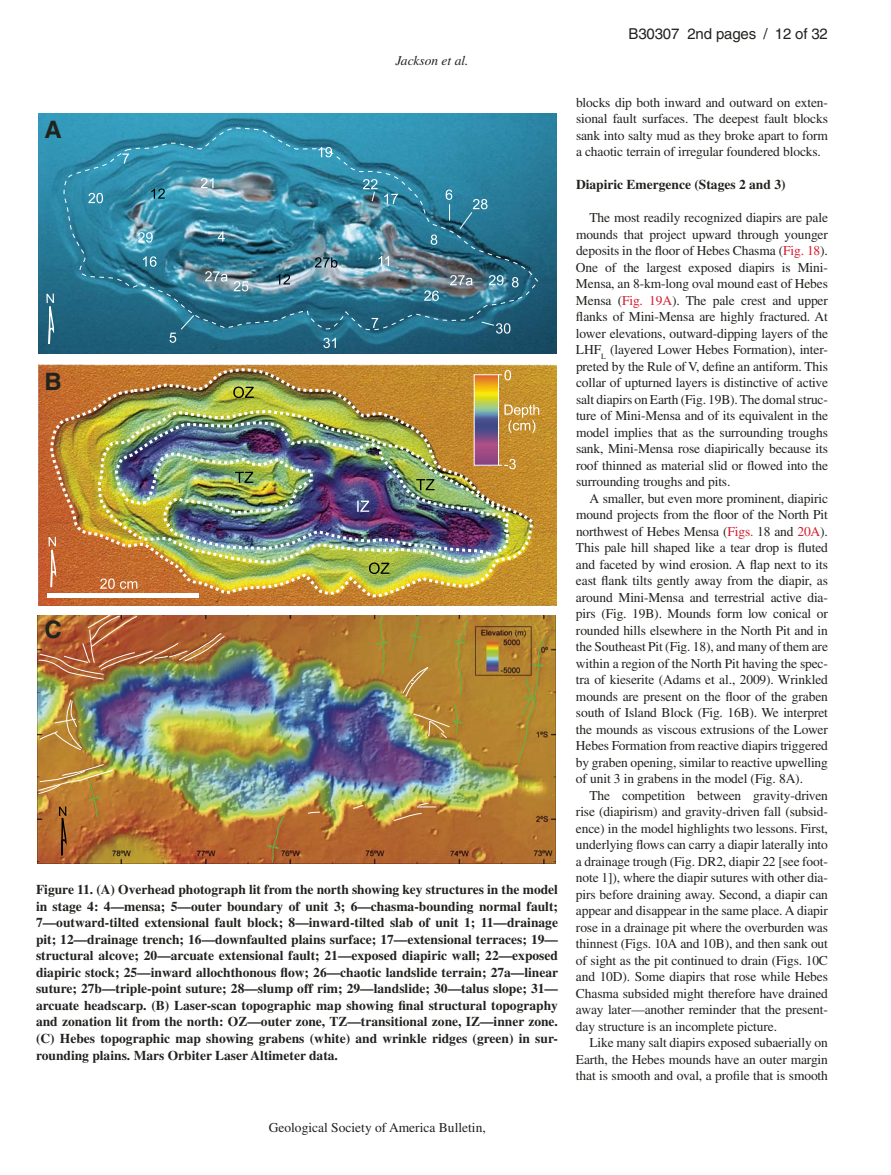
<style>
.page{position:relative;width:891px;height:1175px;background:#fff}
.page>*{position:absolute;margin:0;border:0;box-sizing:border-box;transform-origin:0 0}
.t1{font:700 24px "Helvetica";color:#20231e}
.t2{font:15px "Helvetica";letter-spacing:-.01em;color:#20231e}
.t3{font:13.5px/16.5px "Times";letter-spacing:-.01em;color:#20231e;text-align:justify}
.t4{font:700 13.5px/16.5px "Times";color:#20231e;text-align:justify}
.t5{font:italic 13.5px "Times";color:#20231e}
.s1{color:#d71b2f}
.s2{color:#fff}
</style>
<div class="page">
<img style="left:38px;top:365px;width:518px;height:240px">
<img style="left:38px;top:113px;width:518px;height:240px">
<hr style="left:47px;top:594px;width:152px;height:4px;background:#fff">
<svg style="left:323px;top:338px;width:13px;height:10px"></svg>
<img style="left:49px;top:367px;width:486px;height:231px">
<img style="left:38px;top:615px;width:518px;height:248px">
<svg style="left:369px;top:562px;width:20px;height:12px"></svg>
<img style="left:64px;top:128px;width:475px;height:203px">
<svg style="left:512px;top:277px;width:7px;height:10px"></svg>
<svg style="left:459px;top:199px;width:29px;height:31px"></svg>
<svg style="left:378px;top:256px;width:11px;height:10px"></svg>
<svg style="left:205px;top:271px;width:23px;height:10px"></svg>
<svg style="left:143px;top:256px;width:14px;height:11px"></svg>
<svg style="left:122px;top:154px;width:7px;height:10px"></svg>
<svg style="left:318px;top:147px;width:14px;height:10px"></svg>
<svg style="left:376px;top:615px;width:13px;height:60px"></svg>
<svg style="left:518px;top:637px;width:28px;height:125px;background:#ad8430"></svg>
<svg style="left:267px;top:814px;width:18px;height:49px"></svg>
<svg style="left:170px;top:314px;width:25px;height:29px"></svg>
<img style="left:476px;top:376px;width:21px;height:87px">
<div style="left:474px;top:374px;width:25px;height:91px;border:1px solid #fff"></div>
<svg style="left:498px;top:370px;width:13px;height:10px"></svg>
<svg style="left:498px;top:459px;width:18px;height:10px"></svg>
<svg style="left:504px;top:404px;width:35px;height:29px"></svg>
<svg style="left:402px;top:615px;width:67px;height:123px;background:#b18a39"></svg>
<svg style="left:307px;top:811px;width:14px;height:3px"></svg>
<svg style="left:352px;top:804px;width:12px;height:5px"></svg>
<svg style="left:393px;top:802px;width:44px;height:19px"></svg>
<img style="left:38px;top:615px;width:187px;height:65px">
<img style="left:39px;top:699px;width:43px;height:51px">
<img style="left:38px;top:763px;width:76px;height:92px">
<svg style="left:49px;top:537px;width:8px;height:50px"></svg>
<svg style="left:46px;top:293px;width:9px;height:51px"></svg>
<svg style="left:450px;top:275px;width:23px;height:10px"></svg>
<svg style="left:151px;top:188px;width:14px;height:11px"></svg>
<svg style="left:431px;top:234px;width:6px;height:11px"></svg>
<svg style="left:446px;top:189px;width:6px;height:32px"></svg>
<svg style="left:481px;top:321px;width:29px;height:12px"></svg>
<svg style="left:489px;top:275px;width:15px;height:10px"></svg>
<svg style="left:138px;top:232px;width:15px;height:10px"></svg>
<svg style="left:363px;top:179px;width:14px;height:23px"></svg>
<h1 class="t1" style="left:45px;top:121px;width:19px">A</h1>
<h1 class="t1" style="left:45px;top:373px;width:19px">B</h1>
<h1 class="t1" style="left:45px;top:621px;width:19px">C</h1>
<p class="t5" style="left:395px;top:55px;width:75px">Jackson et al.</p>
<p class="t4" style="left:36px;top:882px;width:524px">Figure 11. (A) Overhead photograph lit from the north showing key structures in the model in stage 4: 4—mensa; 5—outer boundary of unit 3; 6—chasma-bounding normal fault; 7—outward-tilted extensional fault block; 8—inward-tilted slab of unit 1; 11—drainage pit; 12—drainage trench; 16—downfaulted plains surface; 17—extensional terraces; 19— structural alcove; 20—arcuate extensional fault; 21—exposed diapiric wall; 22—exposed diapiric stock; 25—inward allochthonous flow; 26—chaotic landslide terrain; 27a—linear suture; 27b—triple-point suture; 28—slump off rim; 29—landslide; 30—talus slope; 31— arcuate headscarp. (B) Laser-scan topographic map showing final structural topography and zonation lit from the north: OZ—outer zone, TZ—transitional zone, IZ—inner zone. (C) Hebes topographic map showing grabens (white) and wrinkle ridges (green) in sur&shy;rounding plains. Mars Orbiter Laser Altimeter data.</p>
<p class="t2" style="left:629px;top:28px;width:201px">B30307 2nd pages / 12 of 32</p>
<p class="t3" style="left:576px;top:95px;width:254px">blocks dip both inward and outward on exten&shy;sional fault surfaces. The deepest fault blocks sank into salty mud as they broke apart to form a chaotic terrain of irregular foundered blocks.</p>
<p class="t4" style="left:576px;top:177px;width:211px">Diapiric Emergence (Stages 2 and 3)</p>
<p class="t3" style="left:576px;top:210px;width:254px;text-indent:14px">The most readily recognized diapirs are pale mounds that project upward through younger deposits in the floor of Hebes Chasma (<span class="s1">Fig. 18</span>).<br>One of the largest exposed diapirs is Mini-Mensa, an 8-km-long oval mound east of Hebes Mensa (<span class="s1">Fig. 19A</span>). The pale crest and upper flanks of Mini-Mensa are highly fractured. At lower elevations, outward-dipping layers of the LHF<sub>L</sub> (layered Lower Hebes Formation), inter&shy;preted by the Rule of V, define an antiform. This collar of upturned layers is distinctive of active salt diapirs on Earth (Fig. 19B). The domal struc&shy;ture of Mini-Mensa and of its equivalent in the model implies that as the surrounding troughs sank, Mini-Mensa rose diapirically because its roof thinned as material slid or flowed into the surrounding troughs and pits.</p>
<p class="t3" style="left:576px;top:491px;width:254px;text-indent:14px">A smaller, but even more prominent, diapiric mound projects from the floor of the North Pit northwest of Hebes Mensa (<span class="s1">Figs.</span> 18 and <span class="s1">20A</span>).<br>This pale hill shaped like a tear drop is fluted and faceted by wind erosion. A flap next to its east flank tilts gently away from the diapir, as around Mini-Mensa and terrestrial active dia&shy;pirs (Fig. 19B). Mounds form low conical or rounded hills elsewhere in the North Pit and in the Southeast Pit (Fig. 18), and many of them are within a region of the North Pit having the spec&shy;tra of kieserite (Adams et al., 2009). Wrinkled mounds are present on the floor of the graben south of Island Block (Fig. 16B). We interpret the mounds as viscous extrusions of the Lower Hebes Formation from reactive diapirs triggered by graben opening, similar to reactive upwelling of unit 3 in grabens in the model (Fig. 8A).</p>
<p class="t3" style="left:576px;top:788px;width:254px;text-indent:14px">The competition between gravity-driven rise (diapirism) and gravity-driven fall (subsid&shy;ence) in the model highlights two lessons. First, underlying flows can carry a diapir laterally into a drainage trough (Fig. DR2, diapir 22 [see foot&shy;note 1]), where the diapir sutures with other dia&shy;pirs before draining away. Second, a diapir can appear and disappear in the same place. A diapir rose in a drainage pit where the overburden was thinnest (Figs. 10A and 10B), and then sank out of sight as the pit continued to drain (Figs. 10C and 10D). Some diapirs that rose while Hebes Chasma subsided might therefore have drained away later—another reminder that the present&shy;day structure is an incomplete picture.</p>
<p class="t3" style="left:576px;top:1035px;width:254px;text-indent:14px">Like many salt diapirs exposed subaerially on Earth, the Hebes mounds have an outer margin that is smooth and oval, a profile that is smooth</p>
<p class="t3" style="left:269px;top:1120px;width:328px">Geological Society of America Bulletin, <span class="s2">Month/Month 2009</span></p>
</div>
